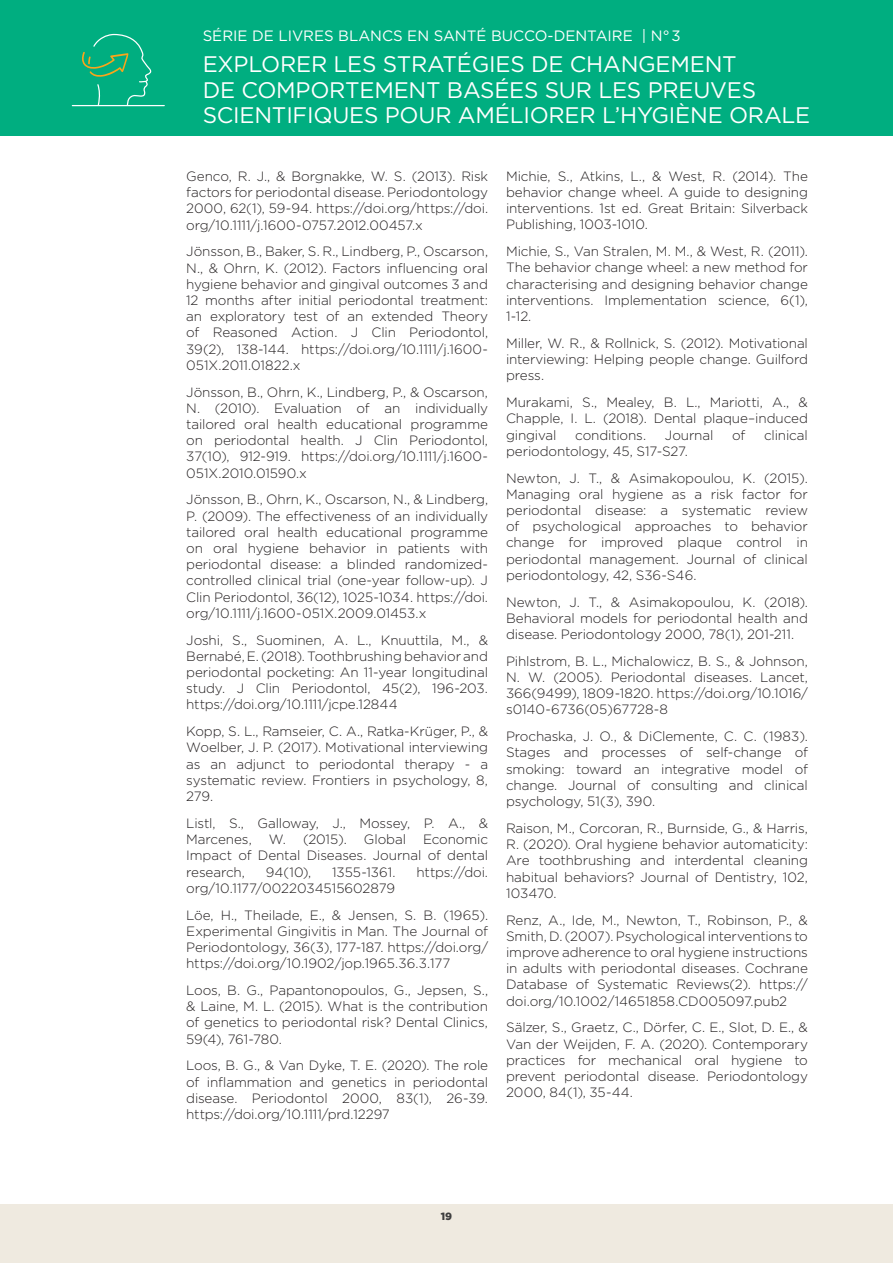
<style>
.page{position:relative;width:893px;height:1263px;background:#fff}
.page>*{position:absolute;margin:0;border:0;box-sizing:border-box;transform-origin:0 0}
.t1{font:22.5px/25.5px "Gotham";letter-spacing:-.01em;color:#fff}
.t2{font:15px "Gotham";color:#fff}
.t3{font:300 13.5px/16.2px "Gotham";letter-spacing:-.01em;color:#231f20;text-align:justify}
.t4{font:900 10.5px "Gotham";color:#3e3e3f}
</style>
<div class="page">
<div style="left:0;top:0;width:893px;height:136px;background:#00ae80"></div>
<hr style="left:72px;top:105px;width:92px;height:1px;background:#fff">
<svg style="left:82px;top:33px;width:71px;height:74px"></svg>
<div style="left:0;top:1204px;width:893px;height:59px;background:#efeae0"></div>
<p class="t2" style="left:203px;top:26px;width:480px">SÉRIE DE LIVRES BLANCS EN SANTÉ BUCCO-DENTAIRE | N° 3</p>
<h1 class="t1" style="left:203px;top:51px;width:609px">EXPLORER LES STRATÉGIES DE CHANGEMENT<br>DE COMPORTEMENT BASÉES SUR LES PREUVES<br>SCIENTIFIQUES POUR AMÉLIORER L’HYGIÈNE ORALE</h1>
<p class="t3" style="left:186px;top:168px;width:303px">Genco, R. J., &amp; Borgnakke, W. S. (2013). Risk factors for periodontal disease. Periodontology 2000, 62(1), 59-94. https://doi.org/https://doi. org/10.1111/j.1600-0757.2012.00457.x</p>
<p class="t3" style="left:186px;top:243px;width:303px">Jönsson, B., Baker, S. R., Lindberg, P., Oscarson, N., &amp; Ohrn, K. (2012). Factors influencing oral hygiene behavior and gingival outcomes 3 and 12 months after initial periodontal treatment: an exploratory test of an extended Theory of Reasoned Action. J Clin Periodontol, 39(2), 138-144. https://doi.org/10.1111/j.1600- 051X.2011.01822.x</p>
<p class="t3" style="left:186px;top:383px;width:303px">Jönsson, B., Ohrn, K., Lindberg, P., &amp; Oscarson, N. (2010). Evaluation of an individually tailored oral health educational programme on periodontal health. J Clin Periodontol, 37(10), 912-919. https://doi.org/10.1111/j.1600- 051X.2010.01590.x</p>
<p class="t3" style="left:186px;top:491px;width:303px">Jönsson, B., Ohrn, K., Oscarson, N., &amp; Lindberg, P. (2009). The effectiveness of an individually tailored oral health educational programme on oral hygiene behavior in patients with periodontal disease: a blinded randomized&shy;controlled clinical trial (one-year follow-up). J Clin Periodontol, 36(12), 1025-1034. https://doi. org/10.1111/j.1600-051X.2009.01453.x</p>
<p class="t3" style="left:186px;top:631px;width:303px">Joshi, S., Suominen, A. L., Knuuttila, M., &amp; Bernabé, E. (2018). Toothbrushing behavior and periodontal pocketing: An 11-year longitudinal study. J Clin Periodontol, 45(2), 196-203. https://doi.org/10.1111/jcpe.12844</p>
<p class="t3" style="left:186px;top:723px;width:303px">Kopp, S. L., Ramseier, C. A., Ratka-Krüger, P., &amp; Woelber, J. P. (2017). Motivational interviewing as an adjunct to periodontal therapy - a systematic review. Frontiers in psychology, 8, 279.</p>
<p class="t3" style="left:186px;top:815px;width:303px">Listl, S., Galloway, J., Mossey, P. A., &amp;<br>Marcenes,</p>
<p class="t3" style="left:269px;top:831px;width:79px">W. (2015).</p>
<p class="t3" style="left:364px;top:831px;width:44px">Global</p>
<p class="t3" style="left:186px;top:831px;width:303px;text-indent:237px">Economic Impact of Dental Diseases. Journal of dental research,</p>
<p class="t3" style="left:266px;top:863px;width:47px">94(10),</p>
<p class="t3" style="left:332px;top:863px;width:65px">1355-1361.</p>
<p class="t3" style="left:417px;top:863px;width:73px">https://doi.</p>
<p class="t3" style="left:186px;top:874px;width:303px;line-height:26.8px">org/10.1177/0022034515602879<br>Löe, H., Theilade, E., &amp; Jensen, S. B. (1965).</p>
<p class="t3" style="left:186px;top:922px;width:303px">Experimental Gingivitis in Man. The Journal of Periodontology, 36(3), 177-187. https://doi.org/ https://doi.org/10.1902/jop.1965.36.3.177</p>
<p class="t3" style="left:186px;top:982px;width:303px">Loos, B. G., Papantonopoulos, G., Jepsen, S., &amp; Laine, M. L. (2015). What is the contribution of genetics to periodontal risk? Dental Clinics, 59(4), 761-780.</p>
<p class="t3" style="left:186px;top:1057px;width:303px">Loos, B. G., &amp; Van Dyke, T. E. (2020). The role of inflammation and genetics in periodontal disease. Periodontol 2000, 83(1), 26-39. https://doi.org/10.1111/prd.12297</p>
<p class="t3" style="left:506px;top:168px;width:303px">Michie, S., Atkins, L., &amp; West, R. (2014). The behavior change wheel. A guide to designing interventions. 1st ed. Great Britain: Silverback Publishing, 1003-1010.</p>
<p class="t3" style="left:506px;top:243px;width:303px">Michie, S., Van Stralen, M. M., &amp; West, R. (2011).<br>The behavior change wheel: a new method for characterising and designing behavior change interventions. Implementation science, 6(1), 1-12.</p>
<p class="t3" style="left:506px;top:335px;width:303px">Miller, W. R., &amp; Rollnick, S. (2012). Motivational interviewing: Helping people change. Guilford press.</p>
<p class="t3" style="left:506px;top:394px;width:303px">Murakami, S., Mealey, B. L., Mariotti, A., &amp; Chapple, I. L. (2018). Dental plaque–induced gingival</p>
<p class="t3" style="left:575px;top:426px;width:72px">conditions.</p>
<p class="t3" style="left:665px;top:426px;width:50px">Journal</p>
<p class="t3" style="left:732px;top:426px;width:15px">of</p>
<p class="t3" style="left:764px;top:426px;width:45px">clinical</p>
<p class="t3" style="left:506px;top:437px;width:303px;line-height:26.8px">periodontology, 45, S17-S27.<br>Newton, J. T., &amp; Asimakopoulou, K. (2015).</p>
<p class="t3" style="left:506px;top:485px;width:303px">Managing oral hygiene as a risk factor for periodontal disease: a systematic review of psychological approaches to behavior change for improved plaque control in periodontal management. Journal of clinical periodontology, 42, S36-S46.</p>
<p class="t3" style="left:506px;top:593px;width:303px">Newton, J. T., &amp; Asimakopoulou, K. (2018).<br>Behavioral models for periodontal health and disease. Periodontology 2000, 78(1), 201-211.</p>
<p class="t3" style="left:506px;top:653px;width:303px">Pihlstrom, B. L., Michalowicz, B. S., &amp; Johnson, N. W. (2005). Periodontal diseases. Lancet, 366(9499), 1809-1820. https://doi.org/10.1016/ s0140-6736(05)67728-8</p>
<p class="t3" style="left:506px;top:728px;width:303px">Prochaska, J. O., &amp; DiClemente, C. C. (1983).<br>Stages and processes of self-change of smoking: toward an integrative model of change. Journal of consulting and clinical psychology, 51(3), 390.</p>
<p class="t3" style="left:506px;top:820px;width:303px">Raison, M., Corcoran, R., Burnside, G., &amp; Harris, R. (2020). Oral hygiene behavior automaticity:<br>Are toothbrushing and interdental cleaning habitual behaviors? Journal of Dentistry, 102, 103470.</p>
<p class="t3" style="left:506px;top:911px;width:303px">Renz, A., Ide, M., Newton, T., Robinson, P., &amp; Smith, D. (2007). Psychological interventions to improve adherence to oral hygiene instructions in adults with periodontal diseases. Cochrane Database of Systematic Reviews(2). https:// doi.org/10.1002/14651858.CD005097.pub2</p>
<p class="t3" style="left:506px;top:1019px;width:303px">Sälzer, S., Graetz, C., Dörfer, C. E., Slot, D. E., &amp; Van der Weijden, F. A. (2020). Contemporary practices for mechanical oral hygiene to prevent periodontal disease. Periodontology 2000, 84(1), 35-44.</p>
<p class="t4" style="left:441px;top:1209px;width:13px">19</p>
</div>
